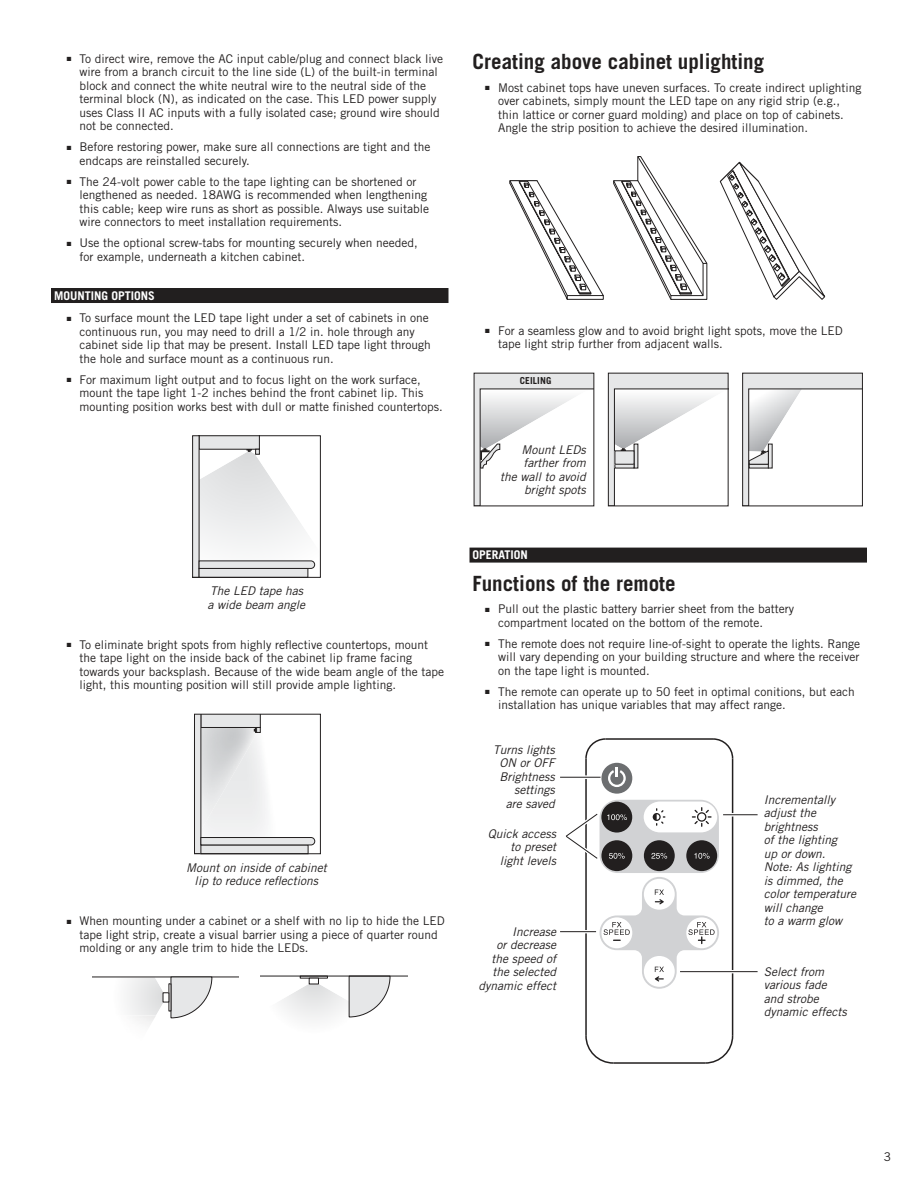
<style>
.page{position:relative;width:918px;height:1188px;background:#fff}
.page>*{position:absolute;margin:0;border:0;box-sizing:border-box;transform-origin:0 0}
.t1{font:700 21px "Trade Gothic LT Std";color:#221f1f}
.t2{font:12px/13.5px "Trade Gothic LT Std";color:#221f1f}
.t3{font:italic 12px/13.5px "Trade Gothic LT Std";color:#221f1f;text-align:right}
.t4{font:700 12px "Trade Gothic LT Std";color:#fff}
.t5{font:700 9.6px "Trade Gothic LT Std";letter-spacing:.01em;color:#221f1f}
</style>
<div class="page">
<div style="left:51px;top:288px;width:398px;height:15px;background:#221f1f"></div>
<svg style="left:194px;top:437px;width:121px;height:139px"></svg>
<div style="left:192px;top:435px;width:129px;height:143px;border:1px solid #221f1f"></div>
<img style="left:194px;top:854px;width:86px;height:1px">
<svg style="left:196px;top:716px;width:119px;height:136px"></svg>
<div style="left:194px;top:714px;width:127px;height:140px;border:1px solid #221f1f"></div>
<img style="left:127px;top:978px;width:39px;height:38px">
<hr style="left:92px;top:977px;width:147px;height:1px;background:#221f1f">
<svg style="left:170px;top:976px;width:42px;height:42px"></svg>
<div style="left:163px;top:993px;width:6px;height:9px;background:#fff"></div>
<div style="left:163px;top:992px;width:6px;height:10px;border:1px solid #221f1f"></div>
<img style="left:281px;top:981px;width:68px;height:39px">
<svg style="left:349px;top:977px;width:42px;height:41px"></svg>
<div style="left:309px;top:978px;width:9px;height:6px;background:#fff"></div>
<div style="left:309px;top:978px;width:10px;height:6px;border:1px solid #221f1f"></div>
<hr style="left:261px;top:976px;width:146px;height:1px;background:#221f1f">
<div style="left:470px;top:548px;width:397px;height:15px;background:#221f1f"></div>
<svg style="left:613px;top:156px;width:95px;height:144px"></svg>
<svg style="left:720px;top:161px;width:106px;height:139px"></svg>
<svg style="left:509px;top:180px;width:95px;height:120px"></svg>
<svg style="left:743px;top:373px;width:119px;height:133px"></svg>
<svg style="left:610px;top:375px;width:116px;height:129px"></svg>
<div style="left:634px;top:444px;width:4px;height:24px;border:1px solid #221f1f"></div>
<div style="left:615px;top:464px;width:19px;height:4px;border:1px solid #221f1f"></div>
<div style="left:615px;top:451px;width:19px;height:13px;background:#e6e7e8"></div>
<svg style="left:474px;top:373px;width:120px;height:133px"></svg>
<svg style="left:585px;top:1036px;width:28px;height:28px"></svg>
<svg style="left:705px;top:1034px;width:29px;height:30px"></svg>
<svg style="left:713px;top:738px;width:21px;height:22px"></svg>
<svg style="left:585px;top:738px;width:21px;height:20px"></svg>
<hr style="left:585px;top:758px;width:2px;height:278px;background:#221f1f">
<hr style="left:606px;top:738px;width:107px;height:2px;background:#221f1f">
<hr style="left:732px;top:758px;width:1px;height:278px;background:#221f1f">
<hr style="left:613px;top:1062px;width:92px;height:2px;background:#221f1f">
<div style="left:600px;top:800px;width:119px;height:73px;background:#d1d2d4;border-radius:18px"></div>
<div style="left:686px;top:840px;width:31px;height:31px;background:#221f1f;border-radius:50%"></div>
<svg style="left:694px;top:853px;width:16px;height:6px"></svg>
<div style="left:601px;top:802px;width:31px;height:31px;background:#221f1f;border-radius:50%"></div>
<svg style="left:607px;top:814px;width:20px;height:6px"></svg>
<div style="left:601px;top:840px;width:31px;height:31px;background:#221f1f;border-radius:50%"></div>
<svg style="left:609px;top:853px;width:16px;height:6px"></svg>
<div style="left:644px;top:840px;width:31px;height:31px;background:#221f1f;border-radius:50%"></div>
<svg style="left:651px;top:853px;width:16px;height:6px"></svg>
<svg style="left:644px;top:802px;width:73px;height:30px;background:#eee"></svg>
<svg style="left:600px;top:877px;width:119px;height:112px"></svg>
<div style="left:601px;top:763px;width:31px;height:31px;background:#6c6e70;border-radius:50%"></div>
<svg style="left:608px;top:767px;width:18px;height:20px"></svg>
<hr style="left:723px;top:813px;width:35px;height:3px;background:#fff">
<hr style="left:723px;top:814px;width:35px;height:1px;background:#221f1f">
<hr style="left:680px;top:970px;width:78px;height:3px;background:#fff">
<hr style="left:680px;top:971px;width:78px;height:1px;background:#221f1f">
<hr style="left:560px;top:776px;width:41px;height:3px;background:#fff">
<hr style="left:560px;top:777px;width:41px;height:1px;background:#221f1f">
<hr style="left:560px;top:930px;width:36px;height:3px;background:#fff">
<hr style="left:560px;top:931px;width:36px;height:1px;background:#221f1f">
<svg style="left:566px;top:810px;width:35px;height:53px"></svg>
<p class="t2" style="left:80px;top:53px;width:365px;text-indent:-13px">■ To direct wire, remove the AC input cable/plug and connect black live wire from a branch circuit to the line side (L) of the built-in terminal block and connect the white neutral wire to the neutral side of the terminal block (N), as indicated on the case. This LED power supply uses Class II AC inputs with a fully isolated case; ground wire should not be connected.</p>
<p class="t2" style="left:80px;top:141px;width:352px;text-indent:-13px">■ Before restoring power, make sure all connections are tight and the endcaps are reinstalled securely.</p>
<p class="t2" style="left:80px;top:176px;width:351px;text-indent:-13px">■ The 24-volt power cable to the tape lighting can be shortened or lengthened as needed. 18AWG is recommended when lengthening this cable; keep wire runs as short as possible. Always use suitable wire connectors to meet installation requirements.</p>
<p class="t2" style="left:80px;top:237px;width:340px;text-indent:-13px">■ Use the optional screw-tabs for mounting securely when needed, for example, underneath a kitchen cabinet.</p>
<p class="t4" style="left:54px;top:291px;width:102px">MOUNTING OPTIONS</p>
<p class="t2" style="left:80px;top:312px;width:353px;text-indent:-13px">■ To surface mount the LED tape light under a set of cabinets in one continuous run, you may need to drill a 1/2 in. hole through any cabinet side lip that may be present. Install LED tape light through the hole and surface mount as a continuous run.</p>
<p class="t2" style="left:80px;top:374px;width:365px;text-indent:-13px">■ For maximum light output and to focus light on the work surface, mount the tape light 1-2 inches behind the front cabinet lip. This mounting position works best with dull or matte finished countertops.</p>
<p class="t3" style="left:208px;top:585px;width:99px;text-align:left">The LED tape has a wide beam angle</p>
<p class="t2" style="left:80px;top:639px;width:366px;text-indent:-13px">■ To eliminate bright spots from highly reflective countertops, mount the tape light on the inside back of the cabinet lip frame facing towards your backsplash. Because of the wide beam angle of the tape light, this mounting position will still provide ample lighting.</p>
<p class="t3" style="left:186px;top:862px;width:142px;text-align:center">Mount on inside of cabinet lip to reduce reflections</p>
<p class="t2" style="left:80px;top:915px;width:367px;text-indent:-13px">■ When mounting under a cabinet or a shelf with no lip to hide the LED tape light strip, create a visual barrier using a piece of quarter round molding or any angle trim to hide the LEDs.</p>
<h1 class="t1" style="left:472px;top:53px;width:293px">Creating above cabinet uplighting</h1>
<p class="t2" style="left:498px;top:82px;width:365px;text-indent:-13px">■ Most cabinet tops have uneven surfaces. To create indirect uplighting over cabinets, simply mount the LED tape on any rigid strip (e.g., thin lattice or corner guard molding) and place on top of cabinets.<br>Angle the strip position to achieve the desired illumination.</p>
<p class="t2" style="left:498px;top:325px;width:346px;text-indent:-13px">■ For a seamless glow and to avoid bright light spots, move the LED tape light strip further from adjacent walls.</p>
<p class="t5" style="left:520px;top:376px;width:33px">CEILING</p>
<p class="t3" style="left:500px;top:444px;width:87px">Mount LEDs farther from<br>the wall to avoid bright spots</p>
<p class="t4" style="left:472px;top:550px;width:57px">OPERATION</p>
<h1 class="t1" style="left:472px;top:575px;width:205px">Functions of the remote</h1>
<p class="t2" style="left:498px;top:603px;width:298px;text-indent:-13px">■ Pull out the plastic battery barrier sheet from the battery compartment located on the bottom of the remote.</p>
<p class="t2" style="left:498px;top:638px;width:364px;text-align:justify;text-indent:-13px">■ The remote does not require line-of-sight to operate the lights. Range will vary depending on your building structure and where the receiver on the tape light is mounted.</p>
<p class="t2" style="left:498px;top:686px;width:358px;text-indent:-13px">■ The remote can operate up to 50 feet in optimal conitions, but each installation has unique variables that may affect range.</p>
<p class="t3" style="left:493px;top:744px;width:63px">Turns lights<br>ON or OFF<br>Brightness settings<br>are saved</p>
<p class="t3" style="left:488px;top:828px;width:70px">Quick access to preset light levels</p>
<p class="t3" style="left:478px;top:926px;width:79px">Increase<br>or decrease the speed of the selected dynamic effect</p>
<p class="t3" style="left:764px;top:794px;width:94px;text-align:left">Incrementally adjust the brightness<br>of the lighting<br>up or down.<br>Note: As lighting is dimmed, the color temperature will change<br>to a warm glow</p>
<p class="t3" style="left:764px;top:966px;width:84px;text-align:left">Select from various fade and strobe dynamic effects</p>
<p class="t2" style="left:884px;top:1151px;width:9px">3</p>
</div>
